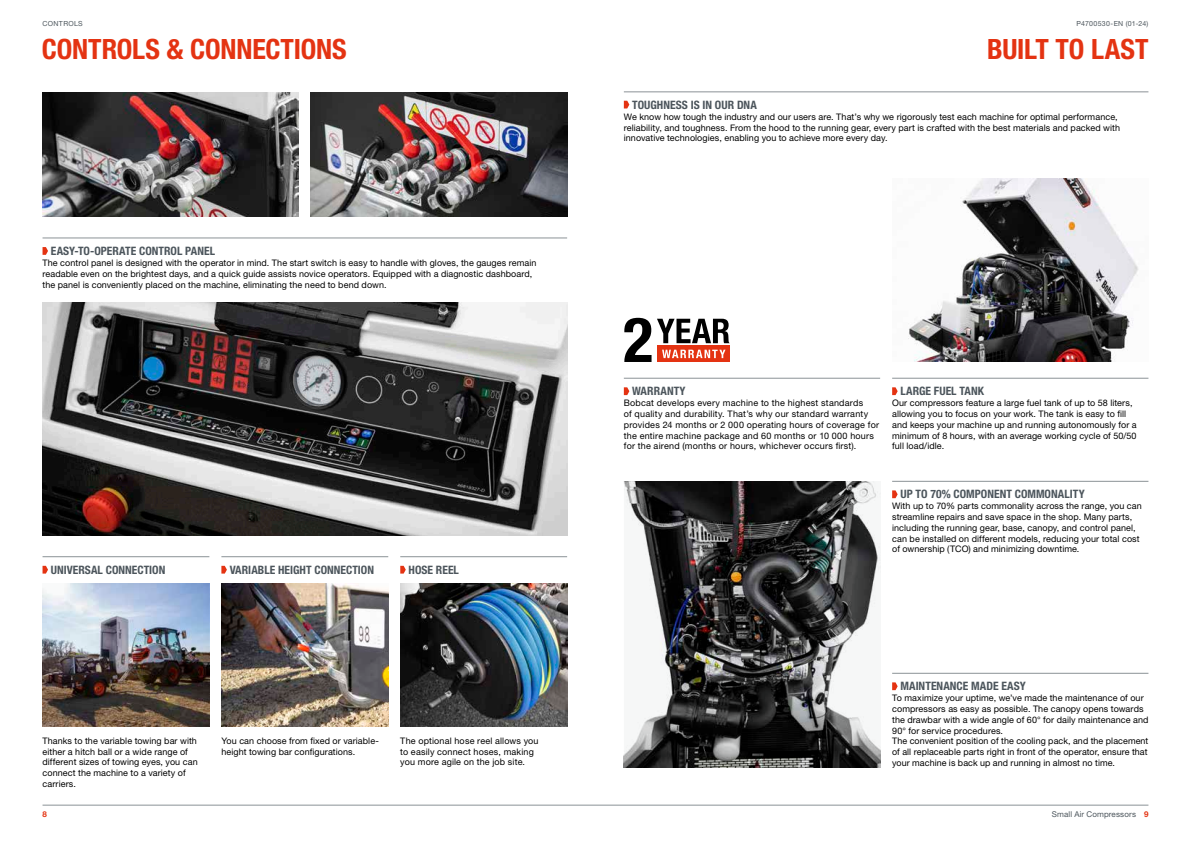
<style>
.page{position:relative;width:1191px;height:842px;background:#fff}
.page>*{position:absolute;margin:0;border:0;box-sizing:border-box;transform-origin:0 0}
.t1{font:700 condensed 28px "Helvetica Neue LT Pro";letter-spacing:-.005em;color:#e43312}
.t2{font:700 condensed 11.6px "Helvetica Neue LT Pro";color:#4c555c}
.t3{font:9px/10.8px "Helvetica Neue LT Pro";letter-spacing:.01em;color:#000}
.t4{font:8px "Helvetica Neue LT Pro";letter-spacing:.015em;color:#4c555c}
.t5{font:700 8px "Helvetica Neue LT Pro";color:#e43312}
.t6{font:7px "Helvetica Neue LT Pro";letter-spacing:.045em;color:#4c555c}
.s1{font-weight:700;color:#e43312}
</style>
<div class="page">
<hr style="left:43px;top:805px;width:1105px;height:1px;background:#8b9296">
<img style="left:43px;top:303px;width:524px;height:232px">
<img style="left:400px;top:583px;width:167px;height:143px">
<img style="left:43px;top:583px;width:166px;height:143px">
<img style="left:311px;top:92px;width:256px;height:124px">
<img style="left:908px;top:178px;width:231px;height:184px">
<img style="left:624px;top:481px;width:256px;height:286px">
<img style="left:221px;top:583px;width:167px;height:143px">
<img style="left:43px;top:92px;width:256px;height:124px">
<div style="left:657px;top:346px;width:72px;height:16px;background:#e43312"></div>
<svg style="left:657px;top:319px;width:72px;height:24px"></svg>
<svg style="left:662px;top:350px;width:63px;height:8px"></svg>
<svg style="left:624px;top:318px;width:27px;height:44px"></svg>
<hr style="left:43px;top:238px;width:524px;height:1px;background:#8b9296">
<svg style="left:43px;top:247px;width:5px;height:8px"></svg>
<hr style="left:221px;top:556px;width:167px;height:1px;background:#8b9296">
<svg style="left:221px;top:566px;width:6px;height:8px"></svg>
<hr style="left:400px;top:556px;width:167px;height:1px;background:#8b9296">
<svg style="left:400px;top:566px;width:6px;height:8px"></svg>
<hr style="left:43px;top:556px;width:166px;height:1px;background:#8b9296">
<svg style="left:43px;top:566px;width:5px;height:8px"></svg>
<hr style="left:624px;top:92px;width:524px;height:1px;background:#8b9296">
<svg style="left:624px;top:101px;width:5px;height:7px"></svg>
<hr style="left:624px;top:378px;width:256px;height:1px;background:#8b9296">
<svg style="left:624px;top:387px;width:5px;height:8px"></svg>
<hr style="left:892px;top:673px;width:256px;height:1px;background:#8b9296">
<svg style="left:892px;top:682px;width:5px;height:8px"></svg>
<hr style="left:892px;top:378px;width:256px;height:1px;background:#8b9296">
<svg style="left:892px;top:387px;width:5px;height:8px"></svg>
<hr style="left:892px;top:481px;width:256px;height:1px;background:#8b9296">
<svg style="left:892px;top:490px;width:5px;height:8px"></svg>
<p class="t6" style="left:43px;top:19px;width:42px">CONTROLS</p>
<p class="t6" style="left:1076px;top:19px;width:73px">P4700530-EN (01-24)</p>
<h1 class="t1" style="left:42px;top:32px;width:306px">CONTROLS &amp; CONNECTIONS</h1>
<h1 class="t1" style="left:987px;top:32px;width:163px">BUILT TO LAST</h1>
<p class="t2" style="left:51px;top:244px;width:166px">EASY-TO-OPERATE CONTROL PANEL</p>
<p class="t3" style="left:43px;top:257px;width:495px">The control panel is designed with the operator in mind. The start switch is easy to handle with gloves, the gauges remain readable even on the brightest days, and a quick guide assists novice operators. Equipped with a diagnostic dashboard, the panel is conveniently placed on the machine, eliminating the need to bend down.</p>
<p class="t2" style="left:51px;top:563px;width:116px">UNIVERSAL CONNECTION</p>
<p class="t2" style="left:230px;top:563px;width:146px">VARIABLE HEIGHT CONNECTION</p>
<p class="t2" style="left:408px;top:563px;width:52px">HOSE REEL</p>
<p class="t3" style="left:43px;top:735px;width:157px">Thanks to the variable towing bar with either a hitch ball or a wide range of different sizes of towing eyes, you can connect the machine to a variety of carriers.</p>
<p class="t3" style="left:221px;top:735px;width:159px">You can choose from fixed or variable&shy;height towing bar configurations.</p>
<p class="t3" style="left:400px;top:735px;width:140px">The optional hose reel allows you to easily connect hoses, making you more agile on the job site.</p>
<p class="t2" style="left:632px;top:98px;width:126px">TOUGHNESS IS IN OUR DNA</p>
<p class="t3" style="left:624px;top:111px;width:498px">We know how tough the industry and our users are. That’s why we rigorously test each machine for optimal performance, reliability, and toughness. From the hood to the running gear, every part is crafted with the best materials and packed with innovative technologies, enabling you to achieve more every day.</p>
<p class="t2" style="left:632px;top:384px;width:55px">WARRANTY</p>
<p class="t3" style="left:624px;top:397px;width:257px">Bobcat develops every machine to the highest standards<br>of quality and durability. That’s why our standard warranty provides 24 months or 2 000 operating hours of coverage for the entire machine package and 60 months or 10 000 hours for the airend (months or hours, whichever occurs first).</p>
<p class="t2" style="left:900px;top:384px;width:85px">LARGE FUEL TANK</p>
<p class="t3" style="left:892px;top:397px;width:246px">Our compressors feature a large fuel tank of up to 58 liters, allowing you to focus on your work. The tank is easy to fill and keeps your machine up and running autonomously for a minimum of 8 hours, with an average working cycle of 50/50 full load/idle.</p>
<p class="t2" style="left:900px;top:487px;width:186px">UP TO 70% COMPONENT COMMONALITY</p>
<p class="t3" style="left:892px;top:500px;width:251px">With up to 70% parts commonality across the range, you can streamline repairs and save space in the shop. Many parts, including the running gear, base, canopy, and control panel, can be installed on different models, reducing your total cost of ownership (TCO) and minimizing downtime.</p>
<p class="t2" style="left:900px;top:679px;width:127px">MAINTENANCE MADE EASY</p>
<p class="t3" style="left:892px;top:692px;width:258px">To maximize your uptime, we’ve made the maintenance of our compressors as easy as possible. The canopy opens towards the drawbar with a wide angle of 60° for daily maintenance and 90° for service procedures.<br>The convenient position of the cooling pack, and the placement of all replaceable parts right in front of the operator, ensure that your machine is back up and running in almost no time.</p>
<p class="t5" style="left:43px;top:809px;width:6px">8</p>
<p class="t4" style="left:1051px;top:810px;width:98px">Small Air Compressors <span class="s1">9</span></p>
</div>
